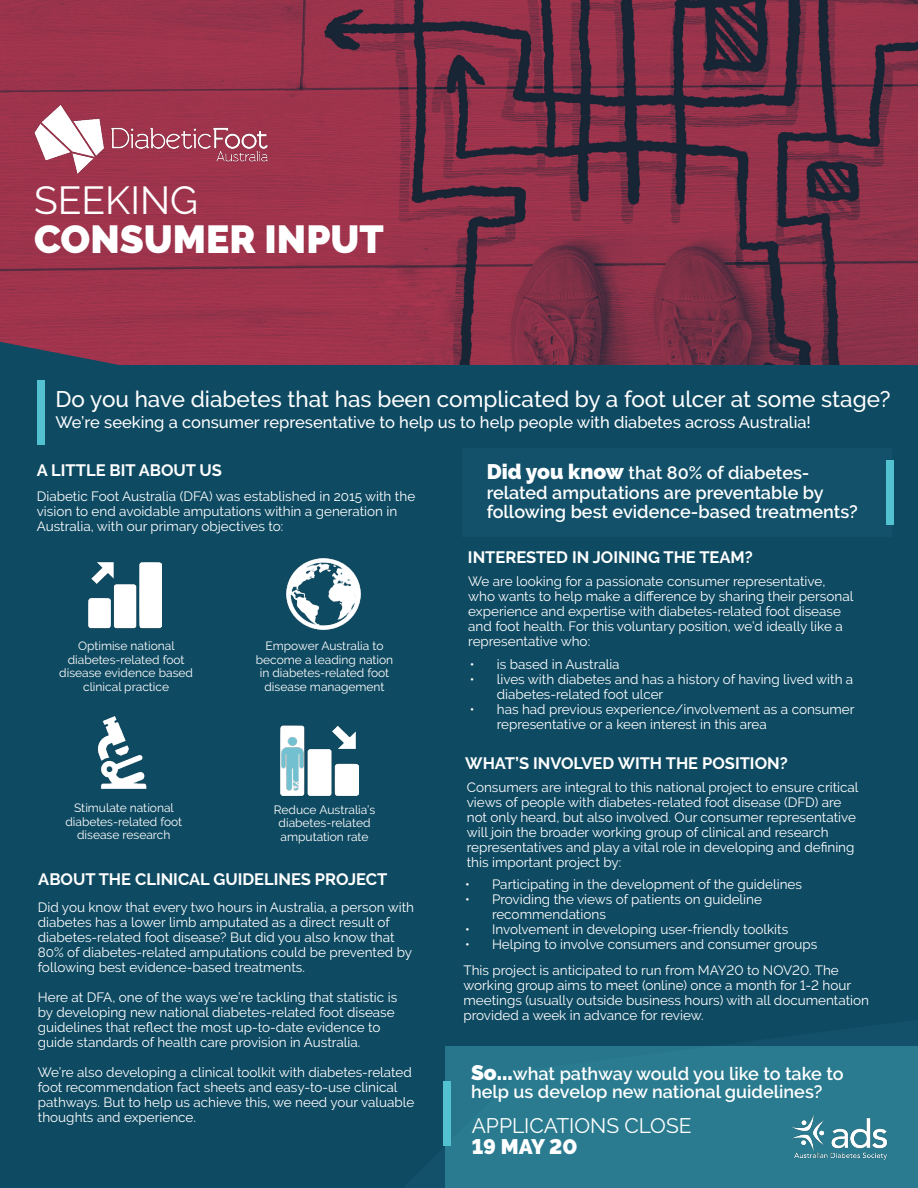
<style>
.page{position:relative;width:918px;height:1188px;background:#fff}
.page>*{position:absolute;margin:0;border:0;box-sizing:border-box;transform-origin:0 0}
.t1{font:900 39px "Raleway";color:#fff}
.t2{font:39px "Raleway";color:#fff}
.t3{font:500 22.5px "Raleway";color:#fff}
.t4{font:21px "Raleway";color:#fff}
.t5{font:900 21px "Raleway";color:#fff}
.t6{font:600 18px/19.5px "Raleway";color:#fff}
.t7{font:700 16.5px "Raleway";color:#fff}
.t8{font:500 16.5px "Raleway";color:#fff}
.t9{font:13.5px/15px "Raleway";color:#fff}
.t10{font:12px/13.5px "Raleway";color:#fff;text-align:center}
.s1{font-weight:900;font-size:21px}
</style>
<div class="page">
<img style="left:0;top:0;width:918px;height:366px">
<div style="left:0;top:366px;width:918px;height:822px;background:#0e4a62"></div>
<svg style="left:0;top:342px;width:758px;height:24px;background:#7e344c"></svg>
<div style="left:463px;top:448px;width:429px;height:89px;background:#125169"></div>
<div style="left:37px;top:380px;width:8px;height:65px;background:#52c1d0"></div>
<div style="left:35px;top:544px;width:392px;height:309px;background:#124a61"></div>
<img style="left:287px;top:558px;width:73px;height:72px">
<img style="left:97px;top:717px;width:50px;height:71px">
<img style="left:281px;top:725px;width:78px;height:71px">
<img style="left:88px;top:562px;width:74px;height:67px">
<div style="left:220px;top:541px;width:6px;height:309px;background:#124a61"></div>
<div style="left:34px;top:699px;width:393px;height:5px;background:#124a61"></div>
<img style="left:280px;top:731px;width:35px;height:62px">
<div style="left:446px;top:1046px;width:472px;height:142px;background:#2a7b8f"></div>
<div style="left:886px;top:460px;width:8px;height:65px;background:#52c1d0"></div>
<div style="left:443px;top:1081px;width:8px;height:65px;background:#52c1d0"></div>
<img style="left:10px;top:90px;width:289px;height:91px">
<img style="left:792px;top:1115px;width:96px;height:45px">
<h1 class="t2" style="left:34px;top:178px;width:165px">SEEKING</h1>
<h1 class="t1" style="left:34px;top:217px;width:351px">CONSUMER INPUT</h1>
<h2 class="t3" style="left:56px;top:386px;width:836px">Do you have diabetes that has been complicated by a foot ulcer at some stage?</h2>
<p class="t8" style="left:56px;top:413px;width:757px">We’re seeking a consumer representative to help us to help people with diabetes across Australia!</p>
<p class="t7" style="left:37px;top:461px;width:187px">A LITTLE BIT ABOUT US</p>
<p class="t9" style="left:37px;top:489px;width:380px">Diabetic Foot Australia (DFA) was established in 2015 with the vision to end avoidable amputations within a generation in<br>Australia, with our primary objectives to:</p>
<p class="t10" style="left:59px;top:639px;width:135px">Optimise national diabetes-related foot disease evidence based clinical practice</p>
<p class="t10" style="left:256px;top:639px;width:139px">Empower Australia to become a leading nation in diabetes-related foot disease management</p>
<p class="t10" style="left:65px;top:801px;width:118px">Stimulate national diabetes-related foot disease research</p>
<p class="t10" style="left:274px;top:803px;width:103px">Reduce Australia’s diabetes-related amputation rate</p>
<p class="t7" style="left:38px;top:870px;width:350px">ABOUT THE CLINICAL GUIDELINES PROJECT</p>
<p class="t9" style="left:38px;top:899px;width:378px">Did you know that every two hours in Australia, a person with diabetes has a lower limb amputated as a direct result of diabetes-related foot disease? But did you also know that 80% of diabetes-related amputations could be prevented by following best evidence-based treatments.</p>
<p class="t9" style="left:38px;top:989px;width:361px">Here at DFA, one of the ways we’re tackling that statistic is by developing new national diabetes-related foot disease guidelines that reflect the most up-to-date evidence to guide standards of health care provision in Australia.</p>
<p class="t9" style="left:38px;top:1064px;width:378px">We’re also developing a clinical toolkit with diabetes-related foot recommendation fact sheets and easy-to-use clinical pathways. But to help us achieve this, we need your valuable thoughts and experience.</p>
<h3 class="t6" style="left:487px;top:463px;width:373px"><span class="s1">Did you know</span> that 80% of diabetes&shy;related amputations are preventable by following best evidence-based treatments?</h3>
<p class="t7" style="left:468px;top:548px;width:286px">INTERESTED IN JOINING THE TEAM?</p>
<p class="t9" style="left:468px;top:573px;width:387px">We are looking for a passionate consumer representative, who wants to help make a difference by sharing their personal experience and expertise with diabetes-related foot disease and foot health. For this voluntary position, we’d ideally like a representative who:</p>
<p class="t9" style="left:470px;top:657px;width:151px">• is based in Australia</p>
<p class="t9" style="left:497px;top:672px;width:358px;text-indent:-27px">• lives with diabetes and has a history of having lived with a diabetes-related foot ulcer</p>
<p class="t9" style="left:497px;top:702px;width:359px;text-indent:-27px">• has had previous experience/involvement as a consumer representative or a keen interest in this area</p>
<p class="t7" style="left:465px;top:754px;width:324px">WHAT’S INVOLVED WITH THE POSITION?</p>
<p class="t9" style="left:467px;top:780px;width:393px">Consumers are integral to this national project to ensure critical views of people with diabetes-related foot disease (DFD) are not only heard, but also involved. Our consumer representative will join the broader working group of clinical and research representatives and play a vital role in developing and defining this important project by:</p>
<p class="t9" style="left:465px;top:876px;width:339px">• Participating in the development of the guidelines</p>
<p class="t9" style="left:492px;top:891px;width:272px;text-indent:-27px">• Providing the views of patients on guideline recommendations</p>
<p class="t9" style="left:465px;top:921px;width:325px">• Involvement in developing user-friendly toolkits</p>
<p class="t9" style="left:465px;top:936px;width:354px">• Helping to involve consumers and consumer groups</p>
<p class="t9" style="left:464px;top:963px;width:407px">This project is anticipated to run from MAY20 to NOV20. The working group aims to meet (online) once a month for 1-2 hour meetings (usually outside business hours) with all documentation provided a week in advance for review.</p>
<h3 class="t6" style="left:471px;top:1064px;width:374px;line-height:18px"><span class="s1">So...</span>what pathway would you like to take to help us develop new national guidelines?</h3>
<h3 class="t4" style="left:472px;top:1113px;width:221px">APPLICATIONS CLOSE</h3>
<h3 class="t5" style="left:472px;top:1134px;width:107px">19 MAY 20</h3>
</div>
